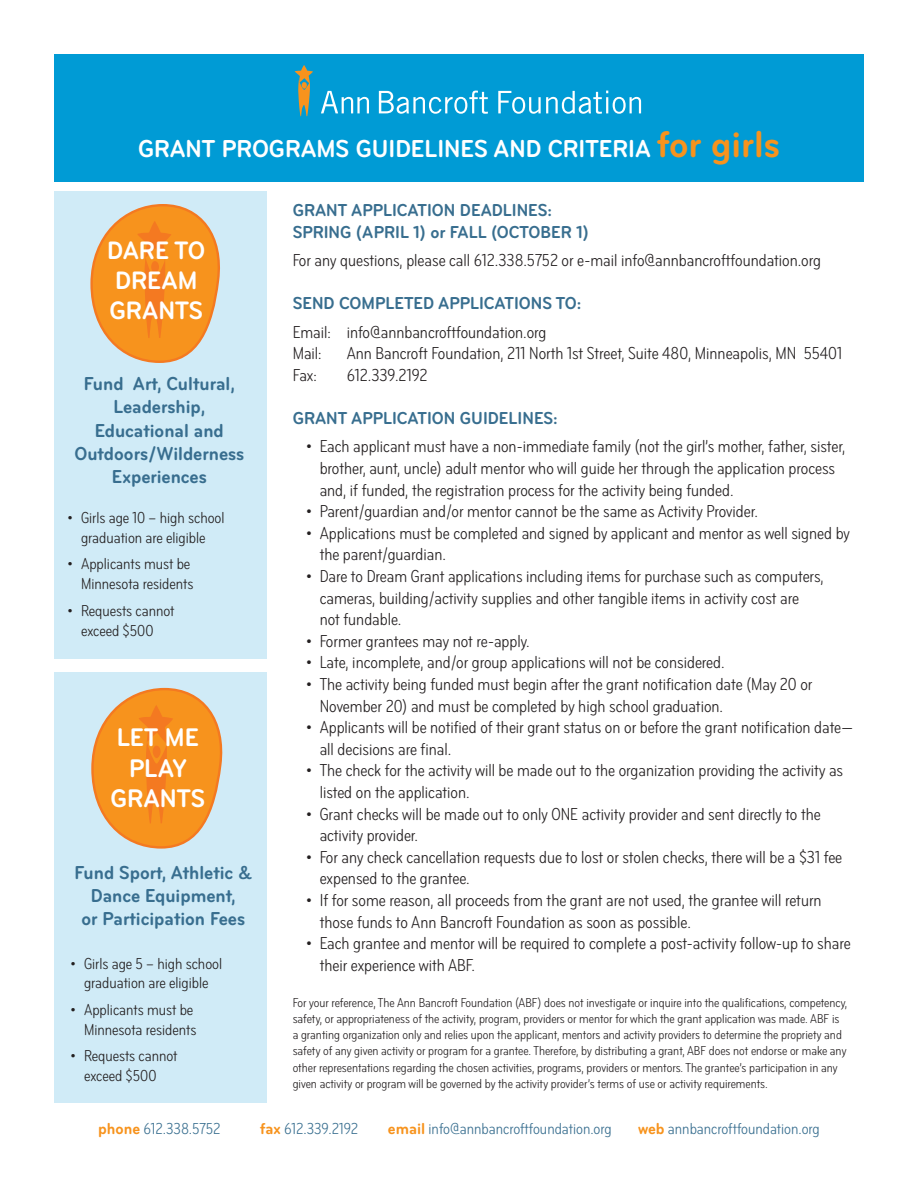
<style>
.page{position:relative;width:918px;height:1188px;background:#fff}
.page>*{position:absolute;margin:0;border:0;box-sizing:border-box;transform-origin:0 0}
.t1{font:700 condensed 26.55px/30.8px "Bryant";color:#fff;text-align:center}
.t2{font:700 condensed 26.25px "Bryant";color:#fff}
.t3{font:700 condensed 25.5px "Bryant";color:#fff}
.t4{font:700 condensed 19.5px/23.4px "Bryant";color:#386e8f;text-align:center}
.t5{font:extra-condensed 18px/21.6px "Bryant";color:#231f20}
.t6{font:700 condensed 18px/21.6px "Bryant";color:#386e8f}
.t7{font:extra-condensed 16.5px/19.8px "Bryant";color:#231f20;text-align:center}
.t8{font:extra-condensed 16.5px "Bryant";color:#386e8f}
.t9{font:extra-condensed 13.5px/16.2px "Bryant";color:#231f20}
.s1{font-size:39px;color:#f7931d}
.s2{font-weight:700;font-stretch:condensed;color:#f7931d}
</style>
<div class="page">
<div style="left:54px;top:54px;width:810px;height:127px;background:#009bd5"></div>
<svg style="left:321px;top:91px;width:48px;height:22px"></svg>
<svg style="left:379px;top:91px;width:109px;height:23px"></svg>
<svg style="left:498px;top:91px;width:143px;height:23px"></svg>
<svg style="left:295px;top:65px;width:18px;height:51px"></svg>
<div style="left:54px;top:672px;width:213px;height:431px;background:#d0ebf7"></div>
<div style="left:55px;top:191px;width:212px;height:468px;background:#d0ebf7"></div>
<svg style="left:90px;top:204px;width:130px;height:159px"></svg>
<svg style="left:91px;top:687px;width:132px;height:162px"></svg>
<p class="t3" style="left:138px;top:135px;width:643px">GRANT PROGRAMS GUIDELINES AND CRITERIA <span class="s1">for girls</span></p>
<p class="t2" style="left:107px;top:236px;width:99px">DARE TO</p>
<p class="t2" style="left:115px;top:266px;width:84px">DREAM</p>
<p class="t2" style="left:109px;top:297px;width:95px">GRANTS</p>
<p class="t4" style="left:74px;top:372px;width:171px">Fund Art, Cultural,<br>Leadership,<br>Educational and<br>Outdoors/Wilderness<br>Experiences</p>
<p class="t7" style="left:68px;top:508px;width:159px">• Girls age 10 – high school graduation are eligible</p>
<p class="t7" style="left:68px;top:554px;width:127px;text-align:right">• Applicants must be<br>Minnesota residents</p>
<p class="t7" style="left:68px;top:601px;width:109px">• Requests cannot exceed $500</p>
<p class="t1" style="left:117px;top:722px;width:84px">LET ME<br>PLAY</p>
<p class="t1" style="left:111px;top:784px;width:96px">GRANTS</p>
<p class="t4" style="left:74px;top:861px;width:179px">Fund Sport, Athletic &amp;<br>Dance Equipment,<br>or Participation Fees</p>
<p class="t7" style="left:70px;top:954px;width:153px">• Girls age 5 – high school graduation are eligible</p>
<p class="t7" style="left:70px;top:1000px;width:127px;text-align:right">• Applicants must be<br>Minnesota residents</p>
<p class="t7" style="left:70px;top:1046px;width:109px">• Requests cannot exceed $500</p>
<p class="t6" style="left:293px;top:200px;width:298px">GRANT APPLICATION DEADLINES:<br>SPRING (APRIL 1) or FALL (OCTOBER 1)</p>
<p class="t5" style="left:293px;top:250px;width:530px">For any questions, please call 612.338.5752 or e-mail info@annbancroftfoundation.org</p>
<p class="t6" style="left:293px;top:293px;width:290px">SEND COMPLETED APPLICATIONS TO:</p>
<p class="t5" style="left:293px;top:321px;width:255px">Email: info@annbancroftfoundation.org</p>
<p class="t5" style="left:293px;top:343px;width:30px">Mail:</p>
<p class="t5" style="left:347px;top:343px;width:497px">Ann Bancroft Foundation, 211 North 1st Street, Suite 480, Minneapolis, MN 55401</p>
<p class="t5" style="left:293px;top:365px;width:26px">Fax:</p>
<p class="t5" style="left:347px;top:365px;width:82px">612.339.2192</p>
<p class="t6" style="left:293px;top:408px;width:267px">GRANT APPLICATION GUIDELINES:</p>
<p class="t5" style="left:320px;top:436px;width:527px;text-indent:-14px">• Each applicant must have a non-immediate family (not the girl’s mother, father, sister, brother, aunt, uncle) adult mentor who will guide her through the application process and, if funded, the registration process for the activity being funded.</p>
<p class="t5" style="left:306px;top:501px;width:453px">• Parent/guardian and/or mentor cannot be the same as Activity Provider.</p>
<p class="t5" style="left:320px;top:523px;width:532px;text-indent:-14px">• Applications must be completed and signed by applicant and mentor as well signed by the parent/guardian.</p>
<p class="t5" style="left:320px;top:566px;width:506px;text-indent:-14px">• Dare to Dream Grant applications including items for purchase such as computers, cameras, building/activity supplies and other tangible items in activity cost are<br>not fundable.</p>
<p class="t5" style="left:306px;top:631px;width:225px">• Former grantees may not re-apply.</p>
<p class="t5" style="left:306px;top:652px;width:420px">• Late, incomplete, and/or group applications will not be considered.</p>
<p class="t5" style="left:320px;top:674px;width:494px;text-indent:-14px">• The activity being funded must begin after the grant notification date (May 20 or<br>November 20) and must be completed by high school graduation.</p>
<p class="t5" style="left:320px;top:717px;width:535px;text-indent:-14px">• Applicants will be notified of their grant status on or before the grant notification date— all decisions are final.</p>
<p class="t5" style="left:320px;top:760px;width:525px;text-indent:-14px">• The check for the activity will be made out to the organization providing the activity as listed on the application.</p>
<p class="t5" style="left:320px;top:803px;width:503px;text-indent:-14px">• Grant checks will be made out to only ONE activity provider and sent directly to the activity provider.</p>
<p class="t5" style="left:320px;top:847px;width:524px;text-indent:-14px">• For any check cancellation requests due to lost or stolen checks, there will be a $31 fee expensed to the grantee.</p>
<p class="t5" style="left:320px;top:890px;width:503px;text-indent:-14px">• If for some reason, all proceeds from the grant are not used, the grantee will return those funds to Ann Bancroft Foundation as soon as possible.</p>
<p class="t5" style="left:320px;top:933px;width:533px;text-indent:-14px">• Each grantee and mentor will be required to complete a post-activity follow-up to share their experience with ABF.</p>
<p class="t9" style="left:293px;top:995px;width:556px">For your reference, The Ann Bancroft Foundation (ABF) does not investigate or inquire into the qualifications, competency, safety, or appropriateness of the activity, program, providers or mentor for which the grant application was made. ABF is a granting organization only and relies upon the applicant, mentors and activity providers to determine the propriety and safety of any given activity or program for a grantee. Therefore, by distributing a grant, ABF does not endorse or make any other representations regarding the chosen activities, programs, providers or mentors. The grantee’s participation in any given activity or program will be governed by the activity provider’s terms of use or activity requirements.</p>
<p class="t8" style="left:98px;top:1120px;width:124px"><span class="s2">phone</span> 612.338.5752</p>
<p class="t8" style="left:260px;top:1120px;width:100px"><span class="s2">fax</span> 612.339.2192</p>
<p class="t8" style="left:388px;top:1120px;width:225px"><span class="s2">email</span> info@annbancroftfoundation.org</p>
<p class="t8" style="left:638px;top:1120px;width:183px"><span class="s2">web</span> annbancroftfoundation.org</p>
</div>
